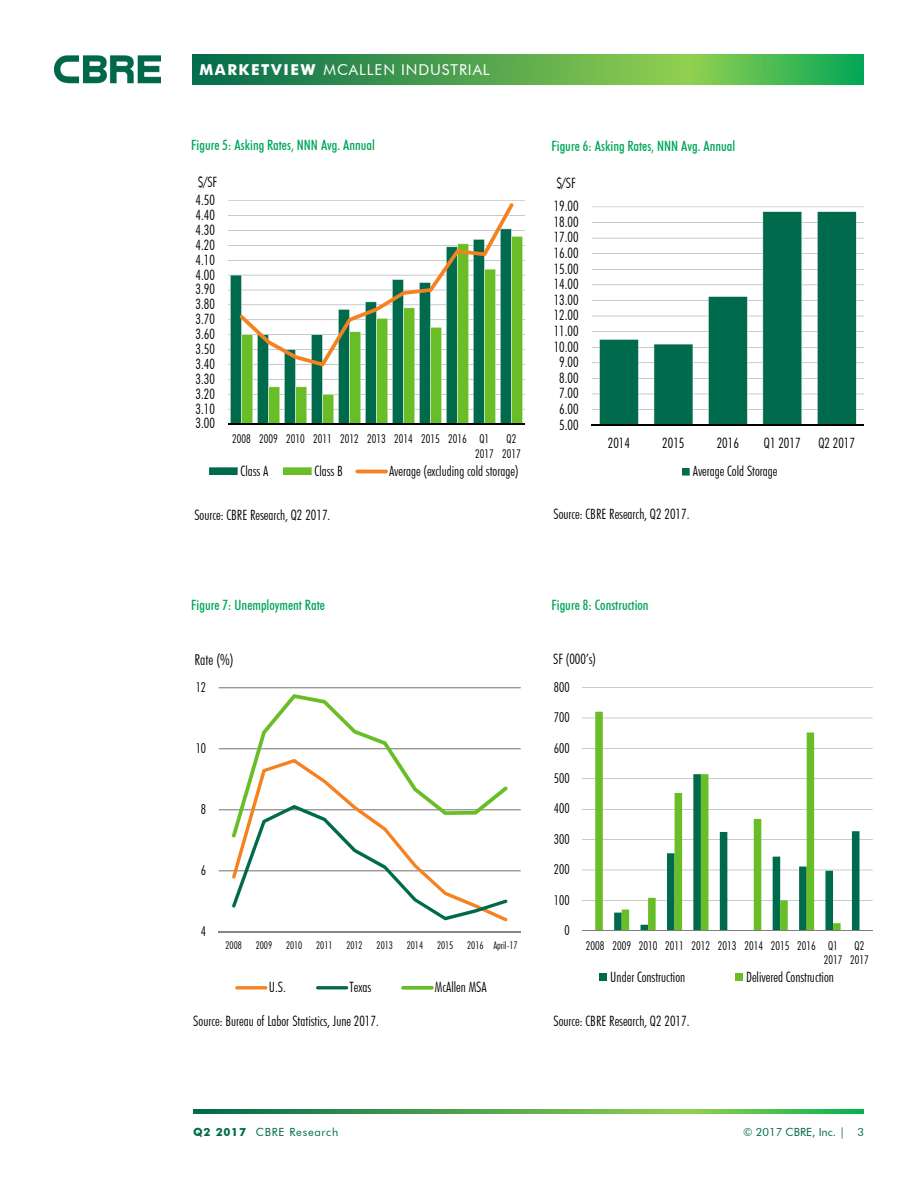
<style>
.page{position:relative;width:918px;height:1188px;background:#fff}
.page>*{position:absolute;margin:0;border:0;box-sizing:border-box;transform-origin:0 0}
.t1{font:15px "Futura Bk BT";letter-spacing:.06em;color:#fff}
.t2{font:700 15px "Futura Md BT";letter-spacing:.11em;color:#fff}
.t3{font:15px "Futura Lt Cn BT";color:#000}
.t4{font:14.25px "Futura Lt Cn BT";color:#000}
.t5{font:14.25px "Futura Md Cn BT";color:#00a657}
.t6{font:13.5px "Futura Lt Cn BT";letter-spacing:-.005em;color:#000}
.t7{font:12px/14.4px "Futura Lt Cn BT";color:#000}
.t8{font:11.25px "Futura Bk BT";letter-spacing:.065em;color:#006a4d}
.t9{font:11.25px "Futura Bk BT";color:#006a4d}
.t10{font:10.5px "Futura Lt Cn BT";letter-spacing:-.005em;color:#000}
.s1{font-family:"Futura Md BT";font-weight:700}
</style>
<div class="page">
<img style="left:192px;top:54px;width:672px;height:30px">
<img style="left:54px;top:56px;width:106px;height:27px">
<img style="left:193px;top:1109px;width:671px;height:4px">
<hr style="left:592px;top:409px;width:272px;height:1px;background:#818a8f">
<hr style="left:592px;top:394px;width:272px;height:1px;background:#818a8f">
<hr style="left:592px;top:378px;width:272px;height:1px;background:#818a8f">
<hr style="left:592px;top:363px;width:272px;height:1px;background:#818a8f">
<hr style="left:592px;top:347px;width:272px;height:1px;background:#818a8f">
<hr style="left:592px;top:331px;width:272px;height:1px;background:#818a8f">
<hr style="left:592px;top:316px;width:272px;height:1px;background:#818a8f">
<hr style="left:592px;top:300px;width:272px;height:1px;background:#818a8f">
<hr style="left:592px;top:285px;width:272px;height:1px;background:#818a8f">
<hr style="left:592px;top:269px;width:272px;height:1px;background:#818a8f">
<hr style="left:592px;top:253px;width:272px;height:1px;background:#818a8f">
<hr style="left:592px;top:238px;width:272px;height:1px;background:#818a8f">
<hr style="left:592px;top:222px;width:272px;height:1px;background:#818a8f">
<hr style="left:592px;top:207px;width:272px;height:1px;background:#818a8f">
<svg style="left:599px;top:212px;width:258px;height:212px"></svg>
<hr style="left:592px;top:424px;width:272px;height:2px;background:#000">
<svg style="left:682px;top:468px;width:8px;height:8px"></svg>
<hr style="left:219px;top:870px;width:302px;height:1px;background:#868686">
<hr style="left:219px;top:809px;width:302px;height:1px;background:#868686">
<hr style="left:219px;top:748px;width:302px;height:1px;background:#868686">
<hr style="left:219px;top:687px;width:302px;height:1px;background:#868686">
<hr style="left:219px;top:931px;width:302px;height:1px;background:#868686">
<svg style="left:232px;top:694px;width:276px;height:226px"></svg>
<hr style="left:235px;top:986px;width:32px;height:3px;background:#f58220;border-radius:2px">
<hr style="left:316px;top:986px;width:32px;height:3px;background:#006a4d;border-radius:2px">
<svg style="left:401px;top:986px;width:33px;height:4px"></svg>
<hr style="left:582px;top:900px;width:291px;height:1px;background:#818a8f">
<hr style="left:582px;top:870px;width:291px;height:1px;background:#818a8f">
<hr style="left:582px;top:839px;width:291px;height:1px;background:#818a8f">
<hr style="left:582px;top:809px;width:291px;height:1px;background:#818a8f">
<hr style="left:582px;top:779px;width:291px;height:1px;background:#818a8f">
<hr style="left:582px;top:748px;width:291px;height:1px;background:#818a8f">
<hr style="left:582px;top:718px;width:291px;height:1px;background:#818a8f">
<hr style="left:582px;top:687px;width:291px;height:1px;background:#818a8f">
<svg style="left:841px;top:778px;width:19px;height:153px"></svg>
<svg style="left:595px;top:712px;width:246px;height:219px"></svg>
<hr style="left:582px;top:931px;width:291px;height:1px;background:#7f7f7f">
<div style="left:599px;top:973px;width:8px;height:8px;background:#006a4d"></div>
<div style="left:735px;top:973px;width:8px;height:8px;background:#69be28"></div>
<hr style="left:228px;top:409px;width:297px;height:1px;background:#818a8f">
<hr style="left:228px;top:394px;width:297px;height:1px;background:#818a8f">
<hr style="left:228px;top:379px;width:297px;height:1px;background:#818a8f">
<hr style="left:228px;top:364px;width:297px;height:1px;background:#818a8f">
<hr style="left:228px;top:349px;width:297px;height:1px;background:#818a8f">
<hr style="left:228px;top:334px;width:297px;height:1px;background:#818a8f">
<hr style="left:228px;top:320px;width:297px;height:1px;background:#818a8f">
<hr style="left:228px;top:305px;width:297px;height:1px;background:#818a8f">
<hr style="left:228px;top:290px;width:297px;height:1px;background:#818a8f">
<hr style="left:228px;top:275px;width:297px;height:1px;background:#818a8f">
<hr style="left:228px;top:260px;width:297px;height:1px;background:#818a8f">
<hr style="left:228px;top:245px;width:297px;height:1px;background:#818a8f">
<hr style="left:228px;top:230px;width:297px;height:1px;background:#818a8f">
<hr style="left:228px;top:215px;width:297px;height:1px;background:#818a8f">
<hr style="left:228px;top:200px;width:297px;height:1px;background:#818a8f">
<svg style="left:230px;top:230px;width:11px;height:193px;fill:#006a4d"></svg>
<svg style="left:241px;top:236px;width:282px;height:187px"></svg>
<hr style="left:228px;top:423px;width:297px;height:2px;background:#000">
<svg style="left:239px;top:203px;width:275px;height:163px"></svg>
<svg style="left:209px;top:467px;width:29px;height:8px"></svg>
<svg style="left:283px;top:467px;width:29px;height:8px"></svg>
<hr style="left:355px;top:470px;width:33px;height:3px;background:#f58220;border-radius:2px">
<p class="t2" style="left:199px;top:61px;width:117px">MARKETVIEW</p>
<p class="t1" style="left:324px;top:61px;width:168px">MCALLEN INDUSTRIAL</p>
<p class="t5" style="left:191px;top:136px;width:185px">Figure 5: Asking Rates, NNN Avg. Annual</p>
<p class="t5" style="left:551px;top:138px;width:185px">Figure 6: Asking Rates, NNN Avg. Annual</p>
<p class="t4" style="left:198px;top:174px;width:21px">$/SF</p>
<p class="t4" style="left:556px;top:174px;width:21px">$/SF</p>
<p class="t4" style="left:196px;top:191px;width:21px">4.50</p>
<p class="t4" style="left:196px;top:206px;width:21px">4.40</p>
<p class="t4" style="left:196px;top:221px;width:21px">4.30</p>
<p class="t4" style="left:196px;top:236px;width:21px">4.20</p>
<p class="t4" style="left:196px;top:251px;width:21px">4.10</p>
<p class="t4" style="left:196px;top:266px;width:21px">4.00</p>
<p class="t4" style="left:196px;top:281px;width:21px">3.90</p>
<p class="t4" style="left:196px;top:296px;width:21px">3.80</p>
<p class="t4" style="left:196px;top:310px;width:21px">3.70</p>
<p class="t4" style="left:196px;top:325px;width:21px">3.60</p>
<p class="t4" style="left:554px;top:198px;width:26px">19.00</p>
<p class="t4" style="left:554px;top:213px;width:26px">18.00</p>
<p class="t4" style="left:554px;top:229px;width:26px">17.00</p>
<p class="t4" style="left:554px;top:244px;width:26px">16.00</p>
<p class="t4" style="left:554px;top:260px;width:26px">15.00</p>
<p class="t4" style="left:554px;top:276px;width:26px">14.00</p>
<p class="t4" style="left:554px;top:291px;width:26px">13.00</p>
<p class="t4" style="left:554px;top:307px;width:26px">12.00</p>
<p class="t4" style="left:554px;top:322px;width:26px">11.00</p>
<p class="t4" style="left:196px;top:340px;width:21px">3.50</p>
<p class="t4" style="left:554px;top:338px;width:26px">10.00</p>
<p class="t4" style="left:196px;top:355px;width:21px">3.40</p>
<p class="t4" style="left:559px;top:353px;width:21px">9.00</p>
<p class="t4" style="left:196px;top:370px;width:21px">3.30</p>
<p class="t4" style="left:559px;top:369px;width:21px">8.00</p>
<p class="t4" style="left:196px;top:385px;width:21px">3.20</p>
<p class="t4" style="left:559px;top:385px;width:21px">7.00</p>
<p class="t4" style="left:196px;top:400px;width:21px">3.10</p>
<p class="t4" style="left:559px;top:400px;width:21px">6.00</p>
<p class="t4" style="left:196px;top:415px;width:21px">3.00</p>
<p class="t4" style="left:559px;top:416px;width:21px">5.00</p>
<p class="t7" style="left:475px;top:432px;width:20px;text-indent:-243px">2008 2009 2010 2011 2012 2013 2014 2015 2016 Q1<br>2017</p>
<p class="t7" style="left:502px;top:432px;width:20px;text-align:center">Q2<br>2017</p>
<p class="t4" style="left:608px;top:434px;width:24px">2014</p>
<p class="t4" style="left:662px;top:434px;width:24px">2015</p>
<p class="t4" style="left:717px;top:434px;width:24px">2016</p>
<p class="t4" style="left:764px;top:434px;width:38px">Q1 2017</p>
<p class="t4" style="left:818px;top:434px;width:38px">Q2 2017</p>
<p class="t4" style="left:241px;top:462px;width:29px">Class A</p>
<p class="t4" style="left:315px;top:462px;width:30px">Class B</p>
<p class="t4" style="left:389px;top:462px;width:131px">Average (excluding cold storage)</p>
<p class="t4" style="left:693px;top:462px;width:86px">Average Cold Storage</p>
<p class="t4" style="left:194px;top:506px;width:137px">Source: CBRE Research, Q2 2017.</p>
<p class="t4" style="left:554px;top:506px;width:137px">Source: CBRE Research, Q2 2017.</p>
<p class="t5" style="left:191px;top:596px;width:135px">Figure 7: Unemployment Rate</p>
<p class="t5" style="left:551px;top:596px;width:99px">Figure 8: Construction</p>
<p class="t3" style="left:194px;top:650px;width:41px">Rate (%)</p>
<p class="t4" style="left:553px;top:650px;width:44px">SF (000’s)</p>
<p class="t6" style="left:196px;top:679px;width:12px">12</p>
<p class="t6" style="left:554px;top:679px;width:17px">800</p>
<p class="t6" style="left:554px;top:709px;width:17px">700</p>
<p class="t6" style="left:196px;top:740px;width:12px">10</p>
<p class="t6" style="left:554px;top:740px;width:17px">600</p>
<p class="t6" style="left:554px;top:770px;width:17px">500</p>
<p class="t6" style="left:201px;top:801px;width:7px">8</p>
<p class="t6" style="left:554px;top:800px;width:17px">400</p>
<p class="t6" style="left:554px;top:831px;width:17px">300</p>
<p class="t6" style="left:201px;top:862px;width:7px">6</p>
<p class="t6" style="left:554px;top:861px;width:17px">200</p>
<p class="t6" style="left:554px;top:892px;width:17px">100</p>
<p class="t6" style="left:201px;top:923px;width:7px">4</p>
<p class="t6" style="left:564px;top:922px;width:7px">0</p>
<p class="t10" style="left:226px;top:938px;width:18px">2008</p>
<p class="t10" style="left:256px;top:938px;width:18px">2009</p>
<p class="t10" style="left:286px;top:938px;width:18px">2010</p>
<p class="t10" style="left:316px;top:938px;width:18px">2011</p>
<p class="t10" style="left:346px;top:938px;width:18px">2012</p>
<p class="t10" style="left:377px;top:938px;width:18px">2013</p>
<p class="t10" style="left:407px;top:938px;width:18px">2014</p>
<p class="t10" style="left:437px;top:938px;width:18px">2015</p>
<p class="t10" style="left:467px;top:938px;width:52px">2016 April-17</p>
<p class="t4" style="left:269px;top:978px;width:19px">U.S.</p>
<p class="t4" style="left:350px;top:978px;width:23px">Texas</p>
<p class="t4" style="left:435px;top:978px;width:53px">McAllen MSA</p>
<p class="t7" style="left:824px;top:938px;width:20px;text-indent:-238px">2008 2009 2010 2011 2012 2013 2014 2015 2016 Q1<br>2017</p>
<p class="t7" style="left:850px;top:938px;width:20px;text-align:center">Q2<br>2017</p>
<p class="t4" style="left:610px;top:968px;width:77px">Under Construction</p>
<p class="t4" style="left:746px;top:968px;width:89px">Delivered Construction</p>
<p class="t4" style="left:193px;top:1012px;width:187px">Source: Bureau of Labor Statistics, June 2017.</p>
<p class="t4" style="left:554px;top:1012px;width:137px">Source: CBRE Research, Q2 2017.</p>
<p class="t8" style="left:193px;top:1125px;width:147px"><span class="s1">Q2 2017</span> CBRE Research</p>
<p class="t9" style="left:743px;top:1125px;width:122px">© 2017 CBRE, Inc. | 3</p>
</div>
